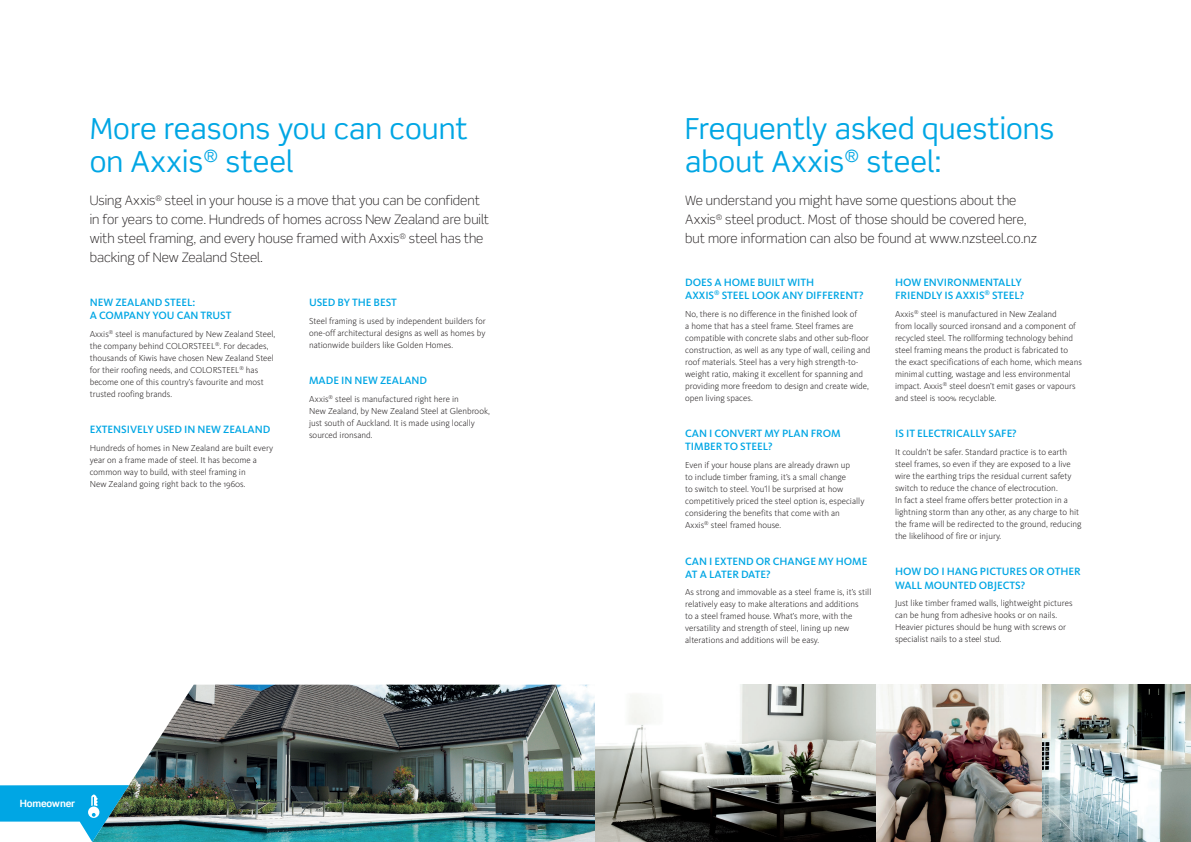
<style>
.page{position:relative;width:1191px;height:842px;background:#fff}
.page>*{position:absolute;margin:0;border:0;box-sizing:border-box;transform-origin:0 0}
.t1{font:29px/33px "Scene Std";color:#00a6e4}
.INTRO_2{font:300 13px/19px "Scene Std";color:#231f20}
.sub_head2{font:500 11px/13.2px "Kievit OT";letter-spacing:-.005em;color:#00a6e4}
.t2{font:700 10px "Scene Std";letter-spacing:-.02em;color:#fff}
.Body_Copy_3{font:300 9px/12px "Kievit OT";color:#231f20}
</style>
<div class="page">
<img style="left:129px;top:685px;width:1062px;height:157px">
<svg style="left:0;top:785px;width:129px;height:57px"></svg>
<p class="t1" style="left:90px;top:112px;width:379px">More reasons you can count on Axxis<sup>®</sup> steel</p>
<p class="INTRO_2" style="left:90px;top:191px;width:401px">Using Axxis<sup>®</sup> steel in your house is a move that you can be confident in for years to come. Hundreds of homes across New Zealand are built with steel framing, and every house framed with Axxis<sup>®</sup> steel has the backing of New Zealand Steel.</p>
<p class="sub_head2" style="left:90px;top:295px;width:143px">NEW ZEALAND STEEL:<br>A COMPANY YOU CAN TRUST</p>
<p class="Body_Copy_3" style="left:90px;top:328px;width:187px">Axxis<sup>®</sup> steel is manufactured by New Zealand Steel, the company behind COLORSTEEL<sup>®</sup>. For decades, thousands of Kiwis have chosen New Zealand Steel for their roofing needs, and COLORSTEEL<sup>®</sup> has become one of this country’s favourite and most trusted roofing brands.</p>
<p class="sub_head2" style="left:90px;top:423px;width:182px">EXTENSIVELY USED IN NEW ZEALAND</p>
<p class="Body_Copy_3" style="left:90px;top:442px;width:185px">Hundreds of homes in New Zealand are built every year on a frame made of steel. It has become a common way to build, with steel framing in<br>New Zealand going right back to the 1960s.</p>
<p class="sub_head2" style="left:309px;top:295px;width:89px">USED BY THE BEST</p>
<p class="Body_Copy_3" style="left:309px;top:315px;width:178px;text-align:justify">Steel framing is used by independent builders for one-off architectural designs as well as homes by nationwide builders like Golden Homes.</p>
<p class="sub_head2" style="left:309px;top:374px;width:120px">MADE IN NEW ZEALAND</p>
<p class="Body_Copy_3" style="left:309px;top:393px;width:182px">Axxis<sup>®</sup> steel is manufactured right here in<br>New Zealand, by New Zealand Steel at Glenbrook, just south of Auckland. It is made using locally sourced ironsand.</p>
<p class="t2" style="left:20px;top:797px;width:57px">Homeowner</p>
<p class="t1" style="left:685px;top:112px;width:371px">Frequently asked questions about Axxis<sup>®</sup> steel:</p>
<p class="INTRO_2" style="left:685px;top:191px;width:353px">We understand you might have some questions about the<br>Axxis<sup>®</sup> steel product. Most of those should be covered here, but more information can also be found at www.nzsteel.co.nz</p>
<p class="sub_head2" style="left:685px;top:275px;width:180px">DOES A HOME BUILT WITH<br>AXXIS<sup>®</sup> STEEL LOOK ANY DIFFERENT?</p>
<p class="Body_Copy_3" style="left:685px;top:308px;width:187px">No, there is no difference in the finished look of<br>a home that has a steel frame. Steel frames are compatible with concrete slabs and other sub-floor construction, as well as any type of wall, ceiling and roof materials. Steel has a very high strength-to&shy;weight ratio, making it excellent for spanning and providing more freedom to design and create wide, open living spaces.</p>
<p class="sub_head2" style="left:685px;top:427px;width:157px">CAN I CONVERT MY PLAN FROM<br>TIMBER TO STEEL?</p>
<p class="Body_Copy_3" style="left:685px;top:459px;width:181px">Even if your house plans are already drawn up<br>to include timber framing, it’s a small change<br>to switch to steel. You’ll be surprised at how competitively priced the steel option is, especially considering the benefits that come with an Axxis<sup>®</sup> steel framed house.</p>
<p class="sub_head2" style="left:685px;top:554px;width:184px">CAN I EXTEND OR CHANGE MY HOME<br>AT A LATER DATE?</p>
<p class="Body_Copy_3" style="left:685px;top:587px;width:188px">As strong and immovable as a steel frame is, it’s still relatively easy to make alterations and additions<br>to a steel framed house. What’s more, with the versatility and strength of steel, lining up new alterations and additions will be easy.</p>
<p class="sub_head2" style="left:895px;top:275px;width:131px">HOW ENVIRONMENTALLY<br>FRIENDLY IS AXXIS<sup>®</sup> STEEL?</p>
<p class="Body_Copy_3" style="left:895px;top:308px;width:188px">Axxis<sup>®</sup> steel is manufactured in New Zealand<br>from locally sourced ironsand and a component of recycled steel. The rollforming technology behind steel framing means the product is fabricated to the exact specifications of each home, which means minimal cutting, wastage and less environmental impact. Axxis<sup>®</sup> steel doesn’t emit gases or vapours and steel is 100% recyclable.</p>
<p class="sub_head2" style="left:895px;top:427px;width:123px">IS IT ELECTRICALLY SAFE?</p>
<p class="Body_Copy_3" style="left:895px;top:446px;width:188px">It couldn’t be safer. Standard practice is to earth steel frames, so even if they are exposed to a live wire the earthing trips the residual current safety switch to reduce the chance of electrocution.<br>In fact a steel frame offers better protection in a lightning storm than any other, as any charge to hit the frame will be redirected to the ground, reducing the likelihood of fire or injury.</p>
<p class="sub_head2" style="left:895px;top:565px;width:187px">HOW DO I HANG PICTURES OR OTHER<br>WALL MOUNTED OBJECTS?</p>
<p class="Body_Copy_3" style="left:895px;top:597px;width:179px">Just like timber framed walls, lightweight pictures can be hung from adhesive hooks or on nails.<br>Heavier pictures should be hung with screws or specialist nails to a steel stud.</p>
</div>
